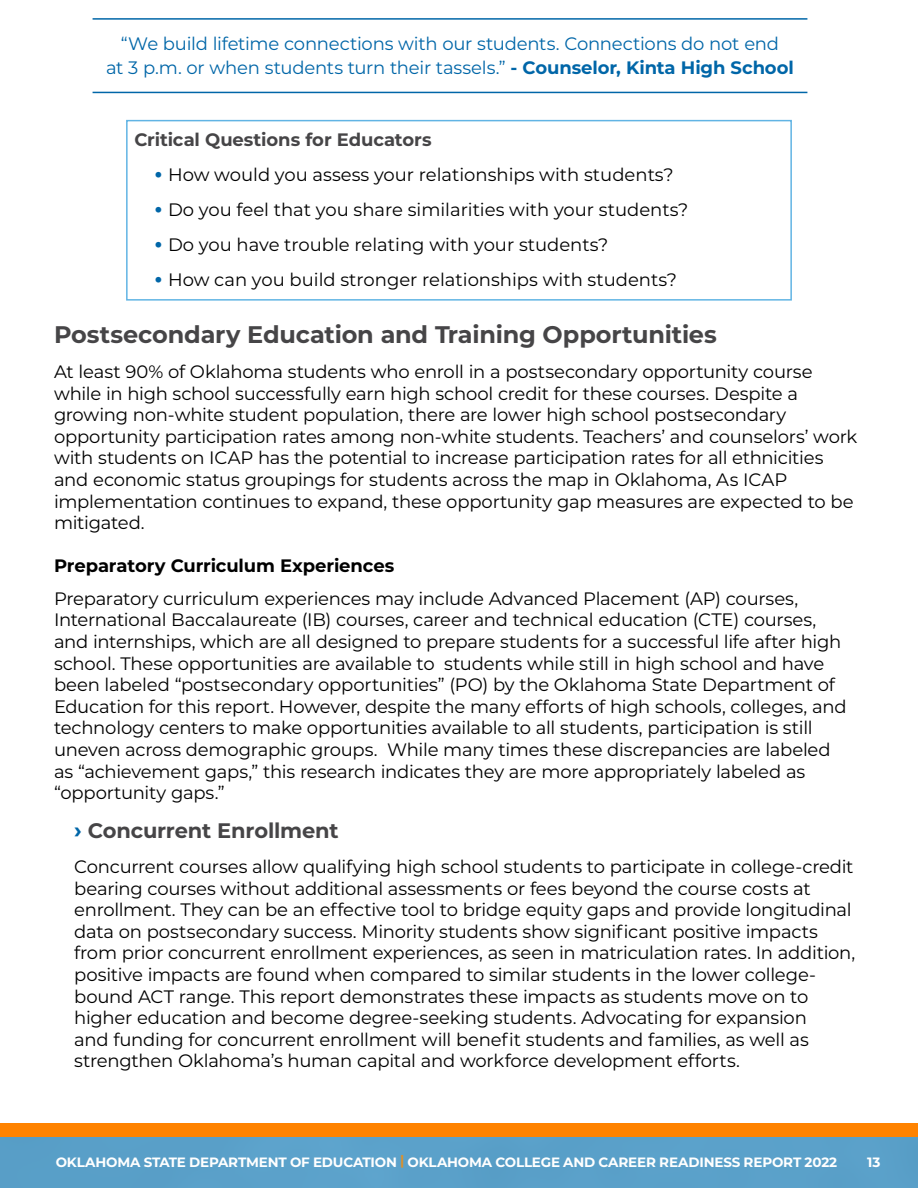
<style>
.page{position:relative;width:918px;height:1188px;background:#fff}
.page>*{position:absolute;margin:0;border:0;box-sizing:border-box;transform-origin:0 0}
.t1{font:700 24px "Montserrat";letter-spacing:-.01em;color:#464547}
.t2{font:700 21px "Montserrat";letter-spacing:-.01em;color:#464547}
.t3{font:18px/21.6px "Montserrat";letter-spacing:-.015em;color:#000}
.t4{font:18px/24.6px "Montserrat";letter-spacing:-.01em;color:#0066a8;text-align:center}
.t5{font:700 18px "Montserrat";letter-spacing:-.01em;color:#000}
.t6{font:700 18px "Montserrat";letter-spacing:-.005em;color:#464547}
.t7{font:700 13.5px "Montserrat";letter-spacing:-.01em;color:#fff}
.s1{font-weight:700}
.s2{font-weight:700;font-size:22.5px;color:#0066a8}
.s3{font-size:22.5px;color:#0066a8}
.s4{color:#de9028}
</style>
<div class="page">
<div style="left:0;top:1135px;width:918px;height:53px;background:#5aa0c9"></div>
<div style="left:0;top:1123px;width:918px;height:13px;background:#ff8300"></div>
<div style="left:126px;top:120px;width:666px;height:181px;border:2px solid #61b4e4"></div>
<hr style="left:93px;top:92px;width:714px;height:1px;background:#0066a8">
<hr style="left:93px;top:18px;width:714px;height:2px;background:#0066a8">
<p class="t4" style="left:106px;top:31px;width:689px">“We build lifetime connections with our students. Connections do not end<br>at 3 p.m. or when students turn their tassels.” <span class="s1">- Counselor, Kinta High School</span></p>
<p class="t6" style="left:134px;top:126px;width:299px">Critical Questions for Educators</p>
<p class="t3" style="left:155px;top:163px;width:521px"><span class="s2">•</span> How would you assess your relationships with students?</p>
<p class="t3" style="left:155px;top:198px;width:535px"><span class="s2">•</span> Do you feel that you share similarities with your students?</p>
<p class="t3" style="left:155px;top:233px;width:455px"><span class="s2">•</span> Do you have trouble relating with your students?</p>
<p class="t3" style="left:155px;top:268px;width:524px"><span class="s2">•</span> How can you build stronger relationships with students?</p>
<h1 class="t1" style="left:54px;top:317px;width:664px">Postsecondary Education and Training Opportunities</h1>
<p class="t3" style="left:54px;top:360px;width:805px">At least 90% of Oklahoma students who enroll in a postsecondary opportunity course while in high school successfully earn high school credit for these courses. Despite a growing non-white student population, there are lower high school postsecondary opportunity participation rates among non-white students. Teachers’ and counselors’ work with students on ICAP has the potential to increase participation rates for all ethnicities and economic status groupings for students across the map in Oklahoma, As ICAP implementation continues to expand, these opportunity gap measures are expected to be mitigated.</p>
<p class="t5" style="left:54px;top:553px;width:342px">Preparatory Curriculum Experiences</p>
<p class="t3" style="left:54px;top:587px;width:794px">Preparatory curriculum experiences may include Advanced Placement (AP) courses, International Baccalaureate (IB) courses, career and technical education (CTE) courses, and internships, which are all designed to prepare students for a successful life after high school. These opportunities are available to students while still in high school and have been labeled “postsecondary opportunities” (PO) by the Oklahoma State Department of Education for this report. However, despite the many efforts of high schools, colleges, and technology centers to make opportunities available to all students, participation is still uneven across demographic groups. While many times these discrepancies are labeled as “achievement gaps,” this research indicates they are more appropriately labeled as “opportunity gaps.”</p>
<p class="t2" style="left:74px;top:815px;width:266px"><span class="s3">›</span> Concurrent Enrollment</p>
<p class="t3" style="left:74px;top:855px;width:783px">Concurrent courses allow qualifying high school students to participate in college-credit bearing courses without additional assessments or fees beyond the course costs at enrollment. They can be an effective tool to bridge equity gaps and provide longitudinal data on postsecondary success. Minority students show significant positive impacts from prior concurrent enrollment experiences, as seen in matriculation rates. In addition, positive impacts are found when compared to similar students in the lower college&shy;bound ACT range. This report demonstrates these impacts as students move on to higher education and become degree-seeking students. Advocating for expansion<br>and funding for concurrent enrollment will benefit students and families, as well as strengthen Oklahoma’s human capital and workforce development efforts.</p>
<p class="t7" style="left:56px;top:1152px;width:783px">OKLAHOMA STATE DEPARTMENT OF EDUCATION <span class="s4">|</span> OKLAHOMA COLLEGE AND CAREER READINESS REPORT 2022</p>
<p class="t7" style="left:867px;top:1152px;width:15px">13</p>
</div>
